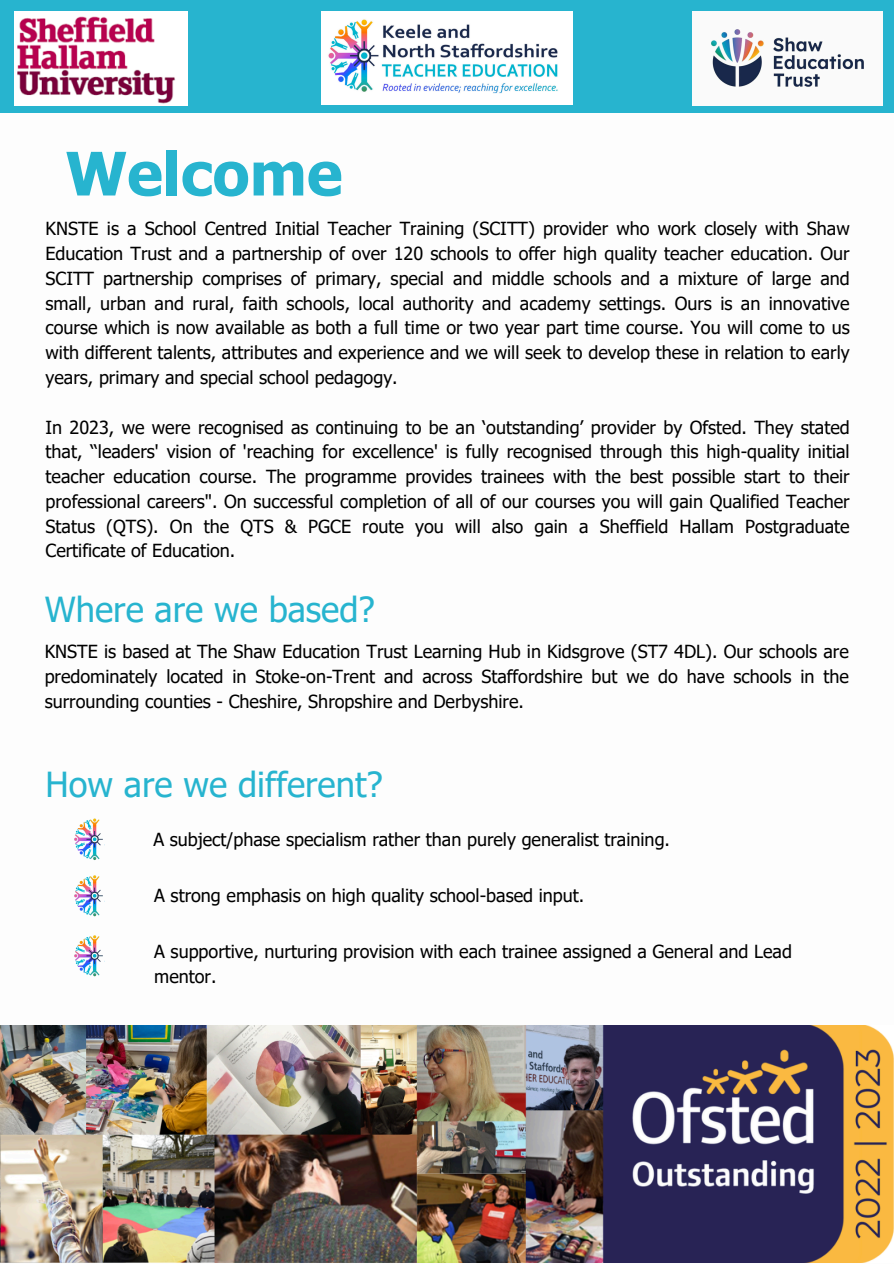
<style>
.page{position:relative;width:894px;height:1264px;background:#fff}
.page>*{position:absolute;margin:0;border:0;box-sizing:border-box;transform-origin:0 0}
.t1{font:700 60px "Tahoma";color:#27b4cf}
.t2{font:34.5px "Tahoma";color:#27b4cf}
.t3{font:18px/24.8px "Tahoma";color:#000;text-align:justify}
</style>
<div class="page">
<div style="left:0;top:0;width:893px;height:112px;background:#27b4cf"></div>
<img style="left:692px;top:12px;width:189px;height:93px">
<img style="left:14px;top:12px;width:173px;height:93px">
<img style="left:321px;top:12px;width:251px;height:92px">
<img style="left:74px;top:818px;width:31px;height:43px">
<img style="left:74px;top:875px;width:31px;height:42px">
<img style="left:0;top:1025px;width:893px;height:237px">
<img style="left:74px;top:935px;width:31px;height:42px">
<p class="t1" style="left:65px;top:135px;width:278px">Welcome</p>
<p class="t3" style="left:45px;top:216px;width:805px">KNSTE is a School Centred Initial Teacher Training (SCITT) provider who work closely with Shaw Education Trust and a partnership of over 120 schools to offer high quality teacher education. Our SCITT partnership comprises of primary, special and middle schools and a mixture of large and small, urban and rural, faith schools, local authority and academy settings. Ours is an innovative course which is now available as both a full time or two year part time course. You will come to us with different talents, attributes and experience and we will seek to develop these in relation to early years, primary and special school pedagogy.</p>
<h2 class="t3" style="left:45px;top:414px;width:805px">In 2023, we were recognised as continuing to be an ‘outstanding’ provider by Ofsted. They stated that, ‘‘leaders' vision of 'reaching for excellence' is fully recognised through this high-quality initial teacher education course. The programme provides trainees with the best possible start to their professional careers". On successful completion of all of our courses you will gain Qualified Teacher Status (QTS). On the QTS &amp; PGCE route you will also gain a Sheffield Hallam Postgraduate Certificate of Education.</h2>
<p class="t2" style="left:45px;top:587px;width:331px">Where are we based?</p>
<p class="t3" style="left:45px;top:639px;width:805px">KNSTE is based at The Shaw Education Trust Learning Hub in Kidsgrove (ST7 4DL). Our schools are predominately located in Stoke-on-Trent and across Staffordshire but we do have schools in the surrounding counties - Cheshire, Shropshire and Derbyshire.</p>
<p class="t2" style="left:45px;top:762px;width:339px">How are we different?</p>
<p class="t3" style="left:153px;top:826px;width:518px">A subject/phase specialism rather than purely generalist training.</p>
<p class="t3" style="left:154px;top:882px;width:431px">A strong emphasis on high quality school-based input.</p>
<p class="t3" style="left:154px;top:938px;width:639px">A supportive, nurturing provision with each trainee assigned a General and Lead</p>
<p class="t3" style="left:154px;top:963px;width:64px">mentor.</p>
</div>
